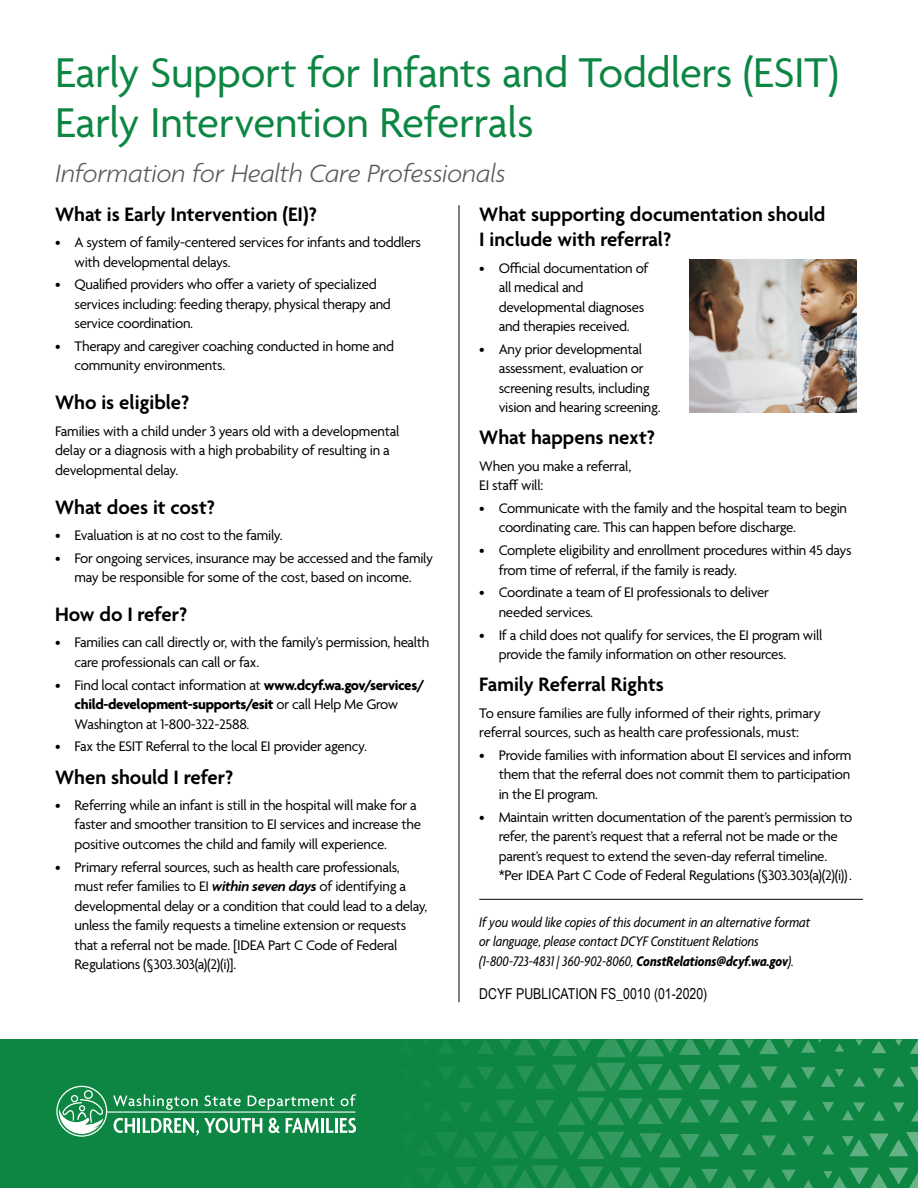
<style>
.page{position:relative;width:918px;height:1188px;background:#fff}
.page>*{position:absolute;margin:0;border:0;box-sizing:border-box;transform-origin:0 0}
.t1{font:45px/49.5px "Agenda";letter-spacing:-.005em;color:#0c8642}
.t2{font:italic 300 27px "Agenda";letter-spacing:-.005em;color:#58595b}
.t3{font:600 21px/25.5px "Agenda";color:#000}
.t4{font:15px/19.5px "Agenda";letter-spacing:-.02em;color:#000}
.t5{font:italic condensed 15px/19.5px "Agenda";color:#000}
.t6{font:15px "Arial Narrow";color:#000}
.s1{font-weight:700}
.s2{font-weight:600;font-style:italic}
</style>
<div class="page">
<div style="left:0;top:1040px;width:918px;height:148px;background:#0c8642"></div>
<hr style="left:479px;top:899px;width:384px;height:1px;background:#000">
<hr style="left:459px;top:205px;width:1px;height:797px;background:#000">
<svg style="left:822px;top:1144px;width:12px;height:10px"></svg>
<svg style="left:822px;top:1102px;width:12px;height:10px"></svg>
<svg style="left:802px;top:1136px;width:12px;height:10px"></svg>
<svg style="left:804px;top:1180px;width:9px;height:8px"></svg>
<svg style="left:762px;top:1170px;width:34px;height:18px"></svg>
<svg style="left:762px;top:1135px;width:34px;height:20px"></svg>
<svg style="left:462px;top:1040px;width:7px;height:7px"></svg>
<svg style="left:439px;top:1041px;width:15px;height:13px"></svg>
<svg style="left:440px;top:1098px;width:374px;height:27px"></svg>
<svg style="left:477px;top:1040px;width:317px;height:17px"></svg>
<svg style="left:438px;top:1165px;width:318px;height:23px"></svg>
<svg style="left:437px;top:1131px;width:319px;height:28px"></svg>
<svg style="left:823px;top:1168px;width:95px;height:20px"></svg>
<svg style="left:842px;top:1132px;width:76px;height:24px"></svg>
<svg style="left:842px;top:1102px;width:23px;height:18px"></svg>
<svg style="left:873px;top:1111px;width:12px;height:10px"></svg>
<svg style="left:873px;top:1068px;width:12px;height:11px"></svg>
<svg style="left:893px;top:1102px;width:12px;height:11px"></svg>
<svg style="left:853px;top:1076px;width:12px;height:11px"></svg>
<svg style="left:893px;top:1067px;width:25px;height:20px"></svg>
<svg style="left:910px;top:1040px;width:8px;height:14px"></svg>
<svg style="left:911px;top:1110px;width:7px;height:11px"></svg>
<svg style="left:835px;top:1044px;width:9px;height:8px"></svg>
<svg style="left:801px;top:1040px;width:20px;height:13px"></svg>
<svg style="left:438px;top:1063px;width:406px;height:28px"></svg>
<svg style="left:856px;top:1040px;width:7px;height:6px"></svg>
<svg style="left:872px;top:1041px;width:14px;height:12px"></svg>
<svg style="left:895px;top:1040px;width:7px;height:6px"></svg>
<img style="left:690px;top:259px;width:166px;height:154px">
<svg style="left:114px;top:1118px;width:148px;height:18px"></svg>
<svg style="left:268px;top:1118px;width:12px;height:15px"></svg>
<svg style="left:286px;top:1118px;width:33px;height:15px"></svg>
<hr style="left:321px;top:1118px;width:3px;height:15px;background:#fff">
<svg style="left:326px;top:1118px;width:30px;height:15px"></svg>
<hr style="left:107px;top:1111px;width:248px;height:2px;background:#fff">
<svg style="left:113px;top:1094px;width:85px;height:16px"></svg>
<svg style="left:205px;top:1095px;width:36px;height:11px"></svg>
<svg style="left:248px;top:1096px;width:87px;height:14px"></svg>
<svg style="left:341px;top:1094px;width:15px;height:12px"></svg>
<div style="left:56px;top:1086px;width:51px;height:51px;border:1px solid #fff;border-radius:50%"></div>
<div style="left:84px;top:1090px;width:9px;height:9px;border:1px solid #fff;border-radius:50%"></div>
<div style="left:71px;top:1095px;width:7px;height:7px;border:1px solid #fff;border-radius:50%"></div>
<svg style="left:59px;top:1098px;width:47px;height:36px"></svg>
<h1 class="t1" style="left:55px;top:51px;width:786px">Early Support for Infants and Toddlers (ESIT)<br>Early Intervention Referrals</h1>
<h2 class="t2" style="left:55px;top:157px;width:452px">Information for Health Care Professionals</h2>
<h3 class="t3" style="left:55px;top:203px;width:263px">What is Early Intervention (EI)?</h3>
<p class="t4" style="left:75px;top:233px;width:348px;text-indent:-20px">• A system of family-centered services for infants and toddlers with developmental delays.</p>
<p class="t4" style="left:75px;top:276px;width:318px;text-indent:-20px">• Qualified providers who offer a variety of specialized services including: feeding therapy, physical therapy and service coordination.</p>
<p class="t4" style="left:75px;top:337px;width:321px;text-indent:-20px">• Therapy and caregiver coaching conducted in home and community environments.</p>
<h3 class="t3" style="left:55px;top:391px;width:136px">Who is eligible?</h3>
<p class="t4" style="left:55px;top:422px;width:346px">Families with a child under 3 years old with a developmental delay or a diagnosis with a high probability of resulting in a developmental delay.</p>
<h3 class="t3" style="left:55px;top:496px;width:161px">What does it cost?</h3>
<p class="t4" style="left:55px;top:526px;width:229px">• Evaluation is at no cost to the family.</p>
<p class="t4" style="left:55px;top:549px;width:379px;text-align:center">• For ongoing services, insurance may be accessed and the family may be responsible for some of the cost, based on income.</p>
<h3 class="t3" style="left:55px;top:603px;width:134px">How do I refer?</h3>
<p class="t4" style="left:75px;top:634px;width:356px;text-indent:-20px">• Families can call directly or, with the family’s permission, health care professionals can call or fax.</p>
<p class="t4" style="left:75px;top:676px;width:351px;text-indent:-20px">• Find local contact information at <span class="s1">www.dcyf.wa.gov/services/ child-development-supports/esit</span> or call Help Me Grow<br>Washington at 1-800-322-2588.</p>
<p class="t4" style="left:55px;top:738px;width:313px">• Fax the ESIT Referral to the local EI provider agency.</p>
<h3 class="t3" style="left:55px;top:766px;width:180px">When should I refer?</h3>
<p class="t4" style="left:75px;top:796px;width:348px;text-indent:-20px">• Referring while an infant is still in the hospital will make for a faster and smoother transition to EI services and increase the positive outcomes the child and family will experience.</p>
<p class="t4" style="left:75px;top:858px;width:354px;text-indent:-20px">• Primary referral sources, such as health care professionals, must refer families to EI <span class="s2">within seven days</span> of identifying a developmental delay or a condition that could lead to a delay, unless the family requests a timeline extension or requests that a referral not be made. [IDEA Part C Code of Federal Regulations (§303.303(a)(2)(i)].</p>
<h3 class="t3" style="left:479px;top:203px;width:348px">What supporting documentation should<br>I include with referral?</h3>
<p class="t4" style="left:499px;top:259px;width:151px;text-indent:-20px">• Official documentation of all medical and developmental diagnoses and therapies received.</p>
<p class="t4" style="left:499px;top:340px;width:164px;text-indent:-20px">• Any prior developmental assessment, evaluation or screening results, including vision and hearing screening.</p>
<h3 class="t3" style="left:479px;top:426px;width:177px">What happens next?</h3>
<p class="t4" style="left:479px;top:457px;width:154px">When you make a referral,<br>EI staff will:</p>
<p class="t4" style="left:499px;top:499px;width:350px;text-indent:-20px">• Communicate with the family and the hospital team to begin coordinating care. This can happen before discharge.</p>
<p class="t4" style="left:499px;top:542px;width:354px;text-indent:-20px">• Complete eligibility and enrollment procedures within 45 days from time of referral, if the family is ready.</p>
<p class="t4" style="left:499px;top:584px;width:272px;text-indent:-20px">• Coordinate a team of EI professionals to deliver needed services.</p>
<p class="t4" style="left:499px;top:626px;width:325px;text-indent:-20px">• If a child does not qualify for services, the EI program will provide the family information on other resources.</p>
<h3 class="t3" style="left:479px;top:673px;width:186px">Family Referral Rights</h3>
<p class="t4" style="left:479px;top:704px;width:343px">To ensure families are fully informed of their rights, primary referral sources, such as health care professionals, must:</p>
<p class="t4" style="left:499px;top:746px;width:354px;text-align:justify;text-indent:-20px">• Provide families with information about EI services and inform them that the referral does not commit them to participation in the EI program.</p>
<p class="t4" style="left:499px;top:808px;width:355px;text-indent:-20px">• Maintain written documentation of the parent’s permission to refer, the parent’s request that a referral not be made or the parent’s request to extend the seven-day referral timeline. *Per IDEA Part C Code of Federal Regulations (§303.303(a)(2)(i)).</p>
<p class="t5" style="left:479px;top:912px;width:332px">If you would like copies of this document in an alternative format or language, please contact DCYF Constituent Relations (1-800-723-4831 | 360-902-8060, <span class="s1">ConstRelations@dcyf.wa.gov</span>).</p>
<p class="t6" style="left:479px;top:982px;width:230px">DCYF PUBLICATION FS_0010 (01-2020)</p>
</div>
